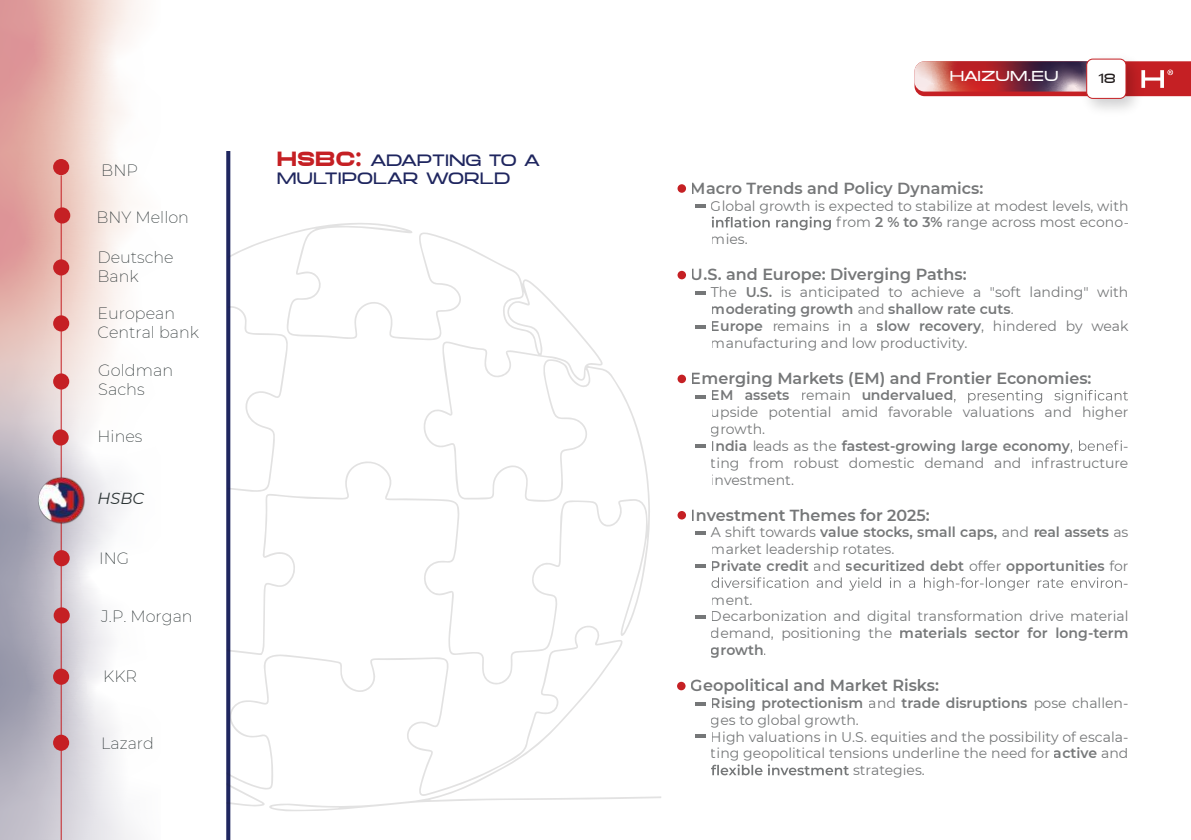
<style>
.page{position:relative;width:1191px;height:840px;background:#fff}
.page>*{position:absolute;margin:0;border:0;box-sizing:border-box;transform-origin:0 0}
.t1{font:600 16px "Montserrat";color:#1c1f21}
.t2{font:200 16px/19.2px "Montserrat";color:#2c3435}
.t3{font:300 16px/18px "Mortend";letter-spacing:-.04em;color:#1f265f}
.t4{font:italic 16px "Montserrat";color:#2c3435}
.t5{font:14px/16.8px "Montserrat";color:#1d2022}
.t6{font:600 14px "Montserrat";color:#1d2022}
.t7{font:300 14px "Mortend";color:#fff}
.t8{font:300 13px "Mortend";color:#241f1f}
.s1{font-weight:700;font-size:20px;color:#c52024}
.s2{font-weight:600}
.s3{font-weight:400}
</style>
<div class="page">
<svg style="left:712px;top:216px;width:119px;height:14px"></svg>
<svg style="left:954px;top:390px;width:174px;height:13px"></svg>
<svg style="left:1070px;top:440px;width:52px;height:12px"></svg>
<svg style="left:711px;top:577px;width:410px;height:13px"></svg>
<svg style="left:711px;top:764px;width:138px;height:10px"></svg>
<div style="left:677px;top:184px;width:9px;height:9px;background:#c52024;border-radius:50%"></div>
<svg style="left:696px;top:205px;width:10px;height:3px"></svg>
<div style="left:677px;top:271px;width:9px;height:8px;background:#c52024;border-radius:50%"></div>
<svg style="left:696px;top:291px;width:10px;height:3px"></svg>
<svg style="left:696px;top:325px;width:10px;height:3px"></svg>
<div style="left:677px;top:374px;width:9px;height:9px;background:#c52024;border-radius:50%"></div>
<svg style="left:696px;top:395px;width:10px;height:3px"></svg>
<svg style="left:696px;top:444px;width:10px;height:3px"></svg>
<svg style="left:677px;top:510px;width:9px;height:9px"></svg>
<svg style="left:696px;top:531px;width:10px;height:3px"></svg>
<svg style="left:696px;top:564px;width:10px;height:3px"></svg>
<div style="left:677px;top:681px;width:8px;height:9px;background:#c52024;border-radius:50%"></div>
<svg style="left:695px;top:702px;width:10px;height:3px"></svg>
<svg style="left:696px;top:734px;width:10px;height:3px"></svg>
<svg style="left:696px;top:615px;width:10px;height:2px"></svg>
<svg style="left:0;top:0;width:139px;height:839px"></svg>
<svg style="left:226px;top:151px;width:4px;height:688px"></svg>
<hr style="left:61px;top:175px;width:1px;height:664px;background:#c52024">
<div style="left:53px;top:259px;width:16px;height:16px;background:#c52024;border-radius:50%"></div>
<div style="left:53px;top:315px;width:16px;height:16px;background:#c52024;border-radius:50%"></div>
<div style="left:53px;top:429px;width:16px;height:16px;background:#c52024;border-radius:50%"></div>
<div style="left:54px;top:550px;width:16px;height:16px;background:#c52024;border-radius:50%"></div>
<div style="left:54px;top:607px;width:16px;height:16px;background:#c52024;border-radius:50%"></div>
<div style="left:53px;top:373px;width:16px;height:16px;background:#c52024;border-radius:50%"></div>
<div style="left:53px;top:668px;width:16px;height:16px;background:#c52024;border-radius:50%"></div>
<img style="left:36px;top:475px;width:49px;height:49px">
<div style="left:53px;top:734px;width:16px;height:16px;background:#c52024;border-radius:50%"></div>
<svg style="left:914px;top:61px;width:277px;height:35px;background:#ab434b"></svg>
<img style="left:1074px;top:58px;width:75px;height:52px">
<div style="left:1086px;top:59px;width:40px;height:39px;background:#fff;border-radius:6px"></div>
<div style="left:1086px;top:59px;width:40px;height:40px;border:1px solid #c52024;border-radius:6px"></div>
<svg style="left:226px;top:223px;width:435px;height:587px"></svg>
<div style="left:54px;top:207px;width:16px;height:16px;background:#c52024;border-radius:50%"></div>
<div style="left:53px;top:159px;width:16px;height:16px;background:#c52024;border-radius:50%"></div>
<p class="t2" style="left:101px;top:160px;width:38px">BNP</p>
<p class="t2" style="left:97px;top:207px;width:94px">BNY Mellon</p>
<p class="t2" style="left:98px;top:247px;width:78px">Deutsche<br>Bank</p>
<p class="t2" style="left:98px;top:303px;width:103px">European<br>Central bank</p>
<p class="t2" style="left:98px;top:360px;width:76px">Goldman<br>Sachs</p>
<p class="t2" style="left:98px;top:426px;width:46px">Hines</p>
<p class="t4" style="left:98px;top:487px;width:48px">HSBC</p>
<p class="t2" style="left:99px;top:547px;width:32px">ING</p>
<p class="t2" style="left:101px;top:605px;width:93px">J.P. Morgan</p>
<p class="t2" style="left:103px;top:665px;width:35px">KKR</p>
<p class="t2" style="left:101px;top:733px;width:54px">Lazard</p>
<p class="t3" style="left:277px;top:152px;width:265px"><span class="s1">HSBC:</span> ADAPTING TO A<br>MULTIPOLAR WORLD</p>
<p class="t7" style="left:949px;top:66px;width:110px">HAIZUM.EU</p>
<p class="t8" style="left:1098px;top:69px;width:19px">18</p>
<p class="t1" style="left:691px;top:177px;width:294px">Macro Trends and Policy Dynamics:</p>
<p class="t5" style="left:711px;top:197px;width:419px">Global growth is expected to stabilize at modest levels, with</p>
<p class="t5" style="left:836px;top:213px;width:294px">from <span class="s2">2 % to 3%</span> range across most econo-</p>
<p class="t5" style="left:711px;top:230px;width:38px">mies.</p>
<p class="t1" style="left:691px;top:263px;width:277px">U.S. and Europe: Diverging Paths:</p>
<p class="t5" style="left:711px;top:283px;width:419px">The <span class="s2">U.S.</span> is anticipated to achieve a "soft landing" with <span class="s2">moderating growth</span> and <span class="s2">shallow rate cuts</span>.<br><span class="s2">Europe</span> remains in a <span class="s2">slow recovery</span>, hindered by weak manufacturing and low productivity.</p>
<p class="t1" style="left:691px;top:366px;width:402px">Emerging Markets (EM) and Frontier Economies:</p>
<p class="t5" style="left:711px;top:386px;width:419px"><span class="s2">EM assets</span> remain <span class="s2">undervalued<br></span>upside potential amid favorable valuations and higher growth.<br><span class="s2">India</span> leads as the <span class="s2">fastest-growing large economy</span></p>
<p class="t5" style="left:711px;top:437px;width:419px;text-align:justify;text-indent:412px">- ting from robust domestic demand and infrastructure investment.</p>
<p class="t1" style="left:691px;top:503px;width:240px">Investment Themes for 2025:</p>
<p class="t6" style="left:711px;top:522px;width:419px"><span class="s3">A shift towards</span> value stocks, small caps, <span class="s3">and</span> real assets <span class="s3">as</span></p>
<p class="t5" style="left:711px;top:540px;width:185px">market leadership rotates.</p>
<p class="t6" style="left:711px;top:555px;width:419px">Private credit <span class="s3">and</span> securitized debt <span class="s3">offer</span> opportunities <span class="s3">for</span></p>
<p class="t5" style="left:1123px;top:573px;width:7px">-</p>
<p class="t5" style="left:711px;top:590px;width:43px">ment.</p>
<p class="t5" style="left:711px;top:607px;width:419px">Decarbonization and digital transformation drive material</p>
<p class="t6" style="left:711px;top:623px;width:419px"><span class="s3">demand, positioning the</span> materials sector for long-term</p>
<p class="t6" style="left:711px;top:639px;width:57px">growth<span class="s3">.</span></p>
<p class="t1" style="left:691px;top:673px;width:250px">Geopolitical and Market Risks:</p>
<p class="t6" style="left:711px;top:692px;width:419px">Rising protectionism <span class="s3">and</span> trade disruptions <span class="s3">pose challen-</span></p>
<p class="t5" style="left:711px;top:710px;width:150px">ges to global growth.</p>
<p class="t5" style="left:711px;top:727px;width:419px">High valuations in U.S. equities and the possibility of escala-</p>
<p class="t5" style="left:711px;top:744px;width:419px">ting geopolitical tensions underline the need for <span class="s2">active</span> and</p>
<p class="t5" style="left:853px;top:761px;width:73px">strategies.</p>
</div>
